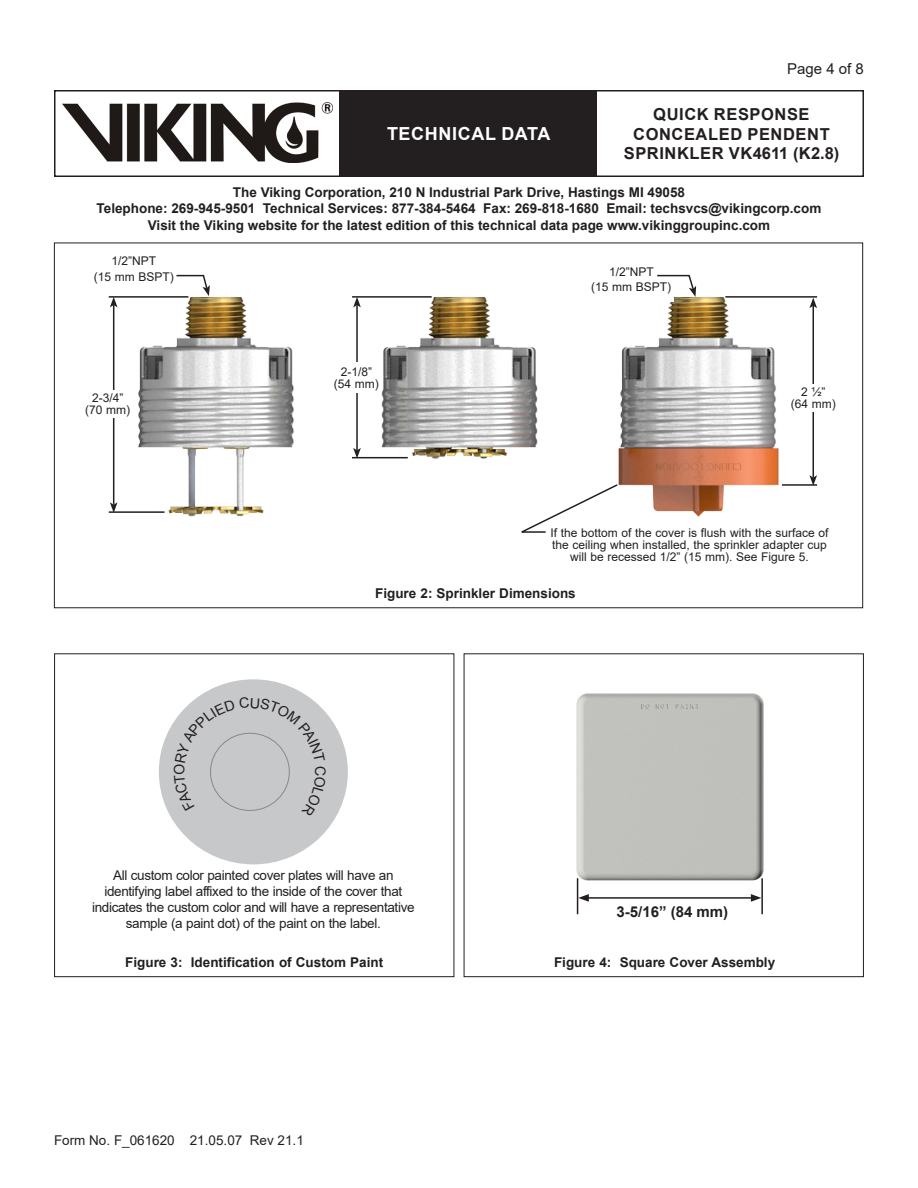
<style>
.page{position:relative;width:918px;height:1188px;background:#fff}
.page>*{position:absolute;margin:0;border:0;box-sizing:border-box;transform-origin:0 0}
.t1{font:700 18px "Arial";letter-spacing:.035em;color:#fff}
.t2{font:700 16.5px/19.8px "Arial";letter-spacing:.035em;color:#231f20;text-align:center}
.t3{font:700 15px "Arial";color:#231f20}
.t4{font:15px "Arial";color:#231f20}
.VK_FIG_num_running{font:700 13.5px/16.2px "Arial";color:#231f20;text-align:center}
.Center_-_Bold{font:13.5px/16.2px "Arial";letter-spacing:-.025em;color:#231f20;text-align:center}
.Center_-_Bold-2{font:13.5px "Arial";color:#231f20}
.VK_graphic_text{font:12px/12px "Arial";color:#231f20;text-align:center}
</style>
<div class="page">
<div style="left:54px;top:90px;width:810px;height:87px;border:2px solid #231f20"></div>
<div style="left:340px;top:91px;width:257px;height:85px;background:#231f20"></div>
<img style="left:63px;top:102px;width:269px;height:60px">
<div style="left:54px;top:653px;width:400px;height:324px;border:1px solid #231f20"></div>
<div style="left:159px;top:679px;width:189px;height:185px;background:#c7c8ca;border-radius:50%"></div>
<div style="left:464px;top:653px;width:400px;height:324px;border:1px solid #231f20"></div>
<img style="left:576px;top:693px;width:188px;height:222px">
<hr style="left:577px;top:878px;width:1px;height:36px;background:#231f20">
<hr style="left:761px;top:878px;width:2px;height:36px;background:#231f20">
<hr style="left:587px;top:897px;width:166px;height:2px;background:#231f20">
<svg style="left:751px;top:894px;width:10px;height:8px"></svg>
<svg style="left:578px;top:894px;width:11px;height:8px"></svg>
<img style="left:117px;top:286px;width:665px;height:231px">
<hr style="left:782px;top:484px;width:35px;height:2px;background:#231f20">
<hr style="left:725px;top:296px;width:92px;height:2px;background:#231f20">
<hr style="left:813px;top:306px;width:1px;height:172px;background:#231f20">
<svg style="left:809px;top:298px;width:8px;height:10px"></svg>
<svg style="left:809px;top:475px;width:8px;height:11px"></svg>
<div style="left:785px;top:384px;width:56px;height:28px;background:#fff"></div>
<div style="left:589px;top:257px;width:85px;height:45px;background:#fff"></div>
<svg style="left:657px;top:274px;width:39px;height:23px"></svg>
<svg style="left:515px;top:483px;width:104px;height:50px"></svg>
<hr style="left:109px;top:511px;width:56px;height:2px;background:#231f20">
<hr style="left:352px;top:457px;width:56px;height:1px;background:#231f20">
<hr style="left:109px;top:296px;width:79px;height:2px;background:#231f20">
<hr style="left:352px;top:296px;width:80px;height:2px;background:#231f20">
<hr style="left:113px;top:305px;width:1px;height:200px;background:#231f20">
<svg style="left:110px;top:297px;width:8px;height:10px"></svg>
<svg style="left:110px;top:502px;width:8px;height:11px"></svg>
<hr style="left:356px;top:305px;width:2px;height:145px;background:#231f20">
<svg style="left:353px;top:297px;width:8px;height:10px"></svg>
<svg style="left:353px;top:448px;width:8px;height:9px"></svg>
<div style="left:80px;top:390px;width:56px;height:28px;background:#fff"></div>
<div style="left:333px;top:362px;width:47px;height:30px;background:#fff"></div>
<div style="left:91px;top:250px;width:85px;height:38px;background:#fff"></div>
<svg style="left:175px;top:274px;width:35px;height:22px"></svg>
<svg style="left:174px;top:697px;width:152px;height:114px"></svg>
<h1 class="t1" style="left:387px;top:121px;width:165px">TECHNICAL DATA</h1>
<p class="t4" style="left:787px;top:59px;width:78px">Page 4 of 8</p>
<p class="t2" style="left:624px;top:104px;width:217px">QUICK RESPONSE<br>CONCEALED PENDENT<br>SPRINKLER VK4611 (K2.8)</p>
<p class="VK_FIG_num_running" style="left:97px;top:184px;width:726px">The Viking Corporation, 210 N Industrial Park Drive, Hastings MI 49058<br>Telephone: 269-945-9501 Technical Services: 877-384-5464 Fax: 269-818-1680 Email: techsvcs@vikingcorp.com<br>Visit the Viking website for the latest edition of this technical data page www.vikinggroupinc.com</p>
<p class="VK_graphic_text" style="left:112px;top:255px;width:46px">1/2”NPT</p>
<p class="VK_graphic_text" style="left:94px;top:270px;width:82px">(15 mm BSPT)</p>
<p class="VK_graphic_text" style="left:85px;top:392px;width:46px">2-3/4” (70 mm)</p>
<p class="VK_graphic_text" style="left:334px;top:365px;width:46px">2-1/8” (54 mm)</p>
<p class="VK_graphic_text" style="left:609px;top:266px;width:46px">1/2”NPT</p>
<p class="VK_graphic_text" style="left:591px;top:281px;width:82px">(15 mm BSPT)</p>
<p class="VK_graphic_text" style="left:791px;top:386px;width:46px">2 1/2”<br>(64 mm)</p>
<p class="VK_graphic_text" style="left:551px;top:527px;width:279px">If the bottom of the cover is flush with the surface of the ceiling when installed, the sprinkler adapter cup will be recessed 1/2” (15 mm). See Figure 5.</p>
<p class="VK_FIG_num_running" style="left:375px;top:585px;width:202px">Figure 2: Sprinkler Dimensions</p>
<p class="Center_-_Bold" style="left:92px;top:867px;width:324px">All custom color painted cover plates will have an identifying label affixed to the inside of the cover that indicates the custom color and will have a representative sample (a paint dot) of the paint on the label.</p>
<p class="t3" style="left:617px;top:901px;width:113px">3-5/16” (84 mm)</p>
<p class="VK_FIG_num_running" style="left:125px;top:955px;width:260px">Figure 3: Identification of Custom Paint</p>
<p class="VK_FIG_num_running" style="left:554px;top:955px;width:223px">Figure 4: Square Cover Assembly</p>
<p class="Center_-_Bold-2" style="left:54px;top:1131px;width:251px">Form No. F_061620 21.05.07 Rev 21.1</p>
</div>
